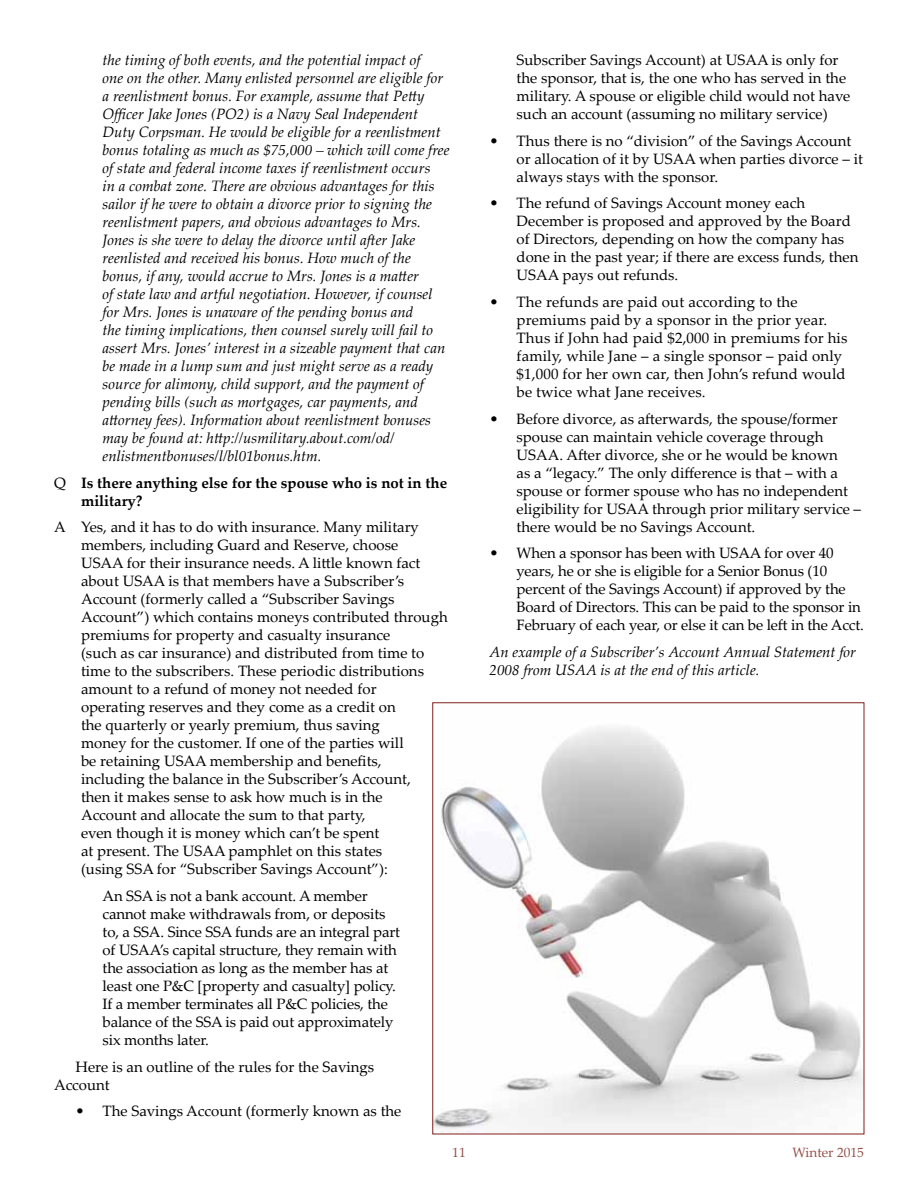
<style>
.page{position:relative;width:918px;height:1188px;background:#fff}
.page>*{position:absolute;margin:0;border:0;box-sizing:border-box;transform-origin:0 0}
.t1{font:15px/18px "Palatino Linotype";color:#000}
.t2{font:italic 15px/18px "Palatino Linotype";color:#000}
.t3{font:700 15px/18px "Palatino Linotype";color:#000}
.t4{font:13.5px "Palatino Linotype";color:#945149}
.s1{font-weight:400}
</style>
<div class="page">
<img style="left:434px;top:727px;width:428px;height:405px">
<p class="t2" style="left:103px;top:50px;width:349px">the timing of both events, and the potential impact of<br>one on the other. Many enlisted personnel are eligible for a reenlistment bonus. For example, assume that Petty Officer Jake Jones (PO2) is a Navy Seal Independent Duty Corpsman. He would be eligible for a reenlistment bonus totaling as much as $75,000 – which will come free of state and federal income taxes if reenlistment occurs<br>in a combat zone. There are obvious advantages for this sailor if he were to obtain a divorce prior to signing the reenlistment papers, and obvious advantages to Mrs.<br>Jones is she were to delay the divorce until after Jake reenlisted and received his bonus. How much of the bonus, if any, would accrue to Mrs. Jones is a matter<br>of state law and artful negotiation. However, if counsel for Mrs. Jones is unaware of the pending bonus and<br>the timing implications, then counsel surely will fail to assert Mrs. Jones’ interest in a sizeable payment that can be made in a lump sum and just might serve as a ready source for alimony, child support, and the payment of pending bills (such as mortgages, car payments, and attorney fees). Information about reenlistment bonuses may be found at: http://usmilitary.about.com/od/ enlistmentbonuses/l/bl01bonus.htm.</p>
<p class="t3" style="left:81px;top:473px;width:368px;text-indent:-27px"><span class="s1">Q</span> Is there anything else for the spouse who is not in the military?</p>
<p class="t1" style="left:81px;top:518px;width:368px;text-indent:-27px">A Yes, and it has to do with insurance. Many military members, including Guard and Reserve, choose<br>USAA for their insurance needs. A little known fact about USAA is that members have a Subscriber’s Account (formerly called a “Subscriber Savings Account”) which contains moneys contributed through premiums for property and casualty insurance<br>(such as car insurance) and distributed from time to time to the subscribers. These periodic distributions amount to a refund of money not needed for<br>operating reserves and they come as a credit on<br>the quarterly or yearly premium, thus saving<br>money for the customer. If one of the parties will<br>be retaining USAA membership and benefits, including the balance in the Subscriber’s Account,<br>then it makes sense to ask how much is in the<br>Account and allocate the sum to that party,<br>even though it is money which can’t be spent<br>at present. The USAA pamphlet on this states<br>(using SSA for “Subscriber Savings Account”):</p>
<p class="t1" style="left:103px;top:886px;width:299px">An SSA is not a bank account. A member cannot make withdrawals from, or deposits to, a SSA. Since SSA funds are an integral part of USAA’s capital structure, they remain with the association as long as the member has at least one P&amp;C [property and casualty] policy.<br>If a member terminates all P&amp;C policies, the balance of the SSA is paid out approximately six months later.</p>
<p class="t1" style="left:54px;top:1057px;width:322px;text-indent:22px">Here is an outline of the rules for the Savings<br>Account</p>
<p class="t1" style="left:76px;top:1101px;width:327px">• The Savings Account (formerly known as the</p>
<p class="t1" style="left:517px;top:50px;width:335px">Subscriber Savings Account) at USAA is only for the sponsor, that is, the one who has served in the military. A spouse or eligible child would not have such an account (assuming no military service)</p>
<p class="t1" style="left:517px;top:131px;width:348px;text-indent:-27px">• Thus there is no “division” of the Savings Account or allocation of it by USAA when parties divorce – it always stays with the sponsor.</p>
<p class="t1" style="left:517px;top:194px;width:343px;text-indent:-27px">• The refund of Savings Account money each December is proposed and approved by the Board of Directors, depending on how the company has done in the past year; if there are excess funds, then USAA pays out refunds.</p>
<p class="t1" style="left:517px;top:292px;width:332px;text-indent:-27px">• The refunds are paid out according to the premiums paid by a sponsor in the prior year.<br>Thus if John had paid $2,000 in premiums for his family, while Jane – a single sponsor – paid only $1,000 for her own car, then John’s refund would be twice what Jane receives.</p>
<p class="t1" style="left:517px;top:409px;width:346px;text-indent:-27px">• Before divorce, as afterwards, the spouse/former spouse can maintain vehicle coverage through USAA. After divorce, she or he would be known<br>as a “legacy.” The only difference is that – with a spouse or former spouse who has no independent eligibility for USAA through prior military service – there would be no Savings Account.</p>
<p class="t1" style="left:517px;top:543px;width:349px;text-indent:-27px">• When a sponsor has been with USAA for over 40 years, he or she is eligible for a Senior Bonus (10 percent of the Savings Account) if approved by the Board of Directors. This can be paid to the sponsor in February of each year, or else it can be left in the Acct.</p>
<p class="t2" style="left:490px;top:642px;width:368px">An example of a Subscriber’s Account Annual Statement for<br>2008 from USAA is at the end of this article.</p>
<p class="t4" style="left:452px;top:1143px;width:15px">11</p>
<p class="t4" style="left:792px;top:1143px;width:73px">Winter 2015</p>
</div>
